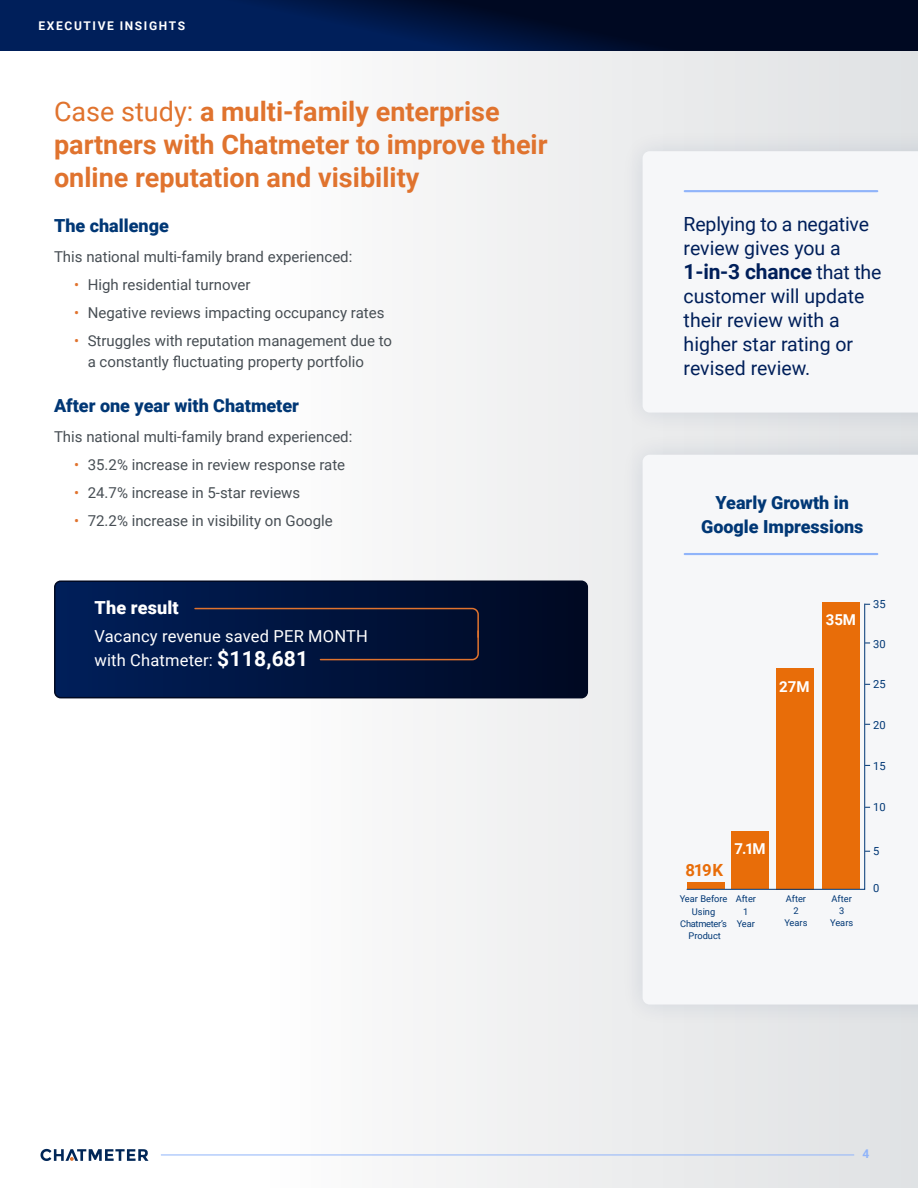
<style>
.page{position:relative;width:918px;height:1188px;background:#fff}
.page>*{position:absolute;margin:0;border:0;box-sizing:border-box;transform-origin:0 0}
.t1{font:700 27px/33px "Roboto";color:#e0732e}
.t2{font:700 21px "Roboto";letter-spacing:-.01em;color:#001f5a}
.t3{font:19.5px/24px "Roboto";color:#001f5a}
.t4{font:900 18px/24px "Roboto";color:#003775;text-align:center}
.t5{font:900 18px "Roboto";letter-spacing:.01em;color:#fff}
.t6{font:700 16.8px "Roboto";color:#e86d09}
.t7{font:16.5px/24px "Roboto";letter-spacing:.01em;color:#fff}
.body_copy{font:15px/21px "Roboto";color:#474e54}
.t8{font:700 15px "Roboto";color:#fff}
.t9{font:700 12px "Roboto";letter-spacing:.135em;color:#fff}
.t10{font:700 12px "Roboto";color:#90b4fa}
.t11{font:11.1px "Roboto";color:#003775}
.t12{font:9.3px/12.3px "Roboto";color:#003775;text-align:center}
.s1{font-weight:400}
.s2{color:#e0732e}
.s3{font-weight:700;font-size:21px}
.s4{font-weight:400;font-size:19.5px}
</style>
<div class="page">
<div style="left:267px;top:51px;width:651px;height:1137px;background:linear-gradient(to right,#fdfcfc,#dfe1e3)"></div>
<svg style="left:0;top:0;width:918px;height:51px;background:#00133d"></svg>
<svg style="left:40px;top:1149px;width:108px;height:12px"></svg>
<hr style="left:161px;top:1155px;width:693px;height:1px;background:#90b4fa">
<svg style="left:55px;top:581px;width:532px;height:117px;background:#00143e"></svg>
<div style="left:54px;top:580px;width:534px;height:118px;border:2px solid #000922;border-radius:6px"></div>
<div style="left:620px;top:128px;width:298px;height:307px;background:#e3e5e7"></div>
<div style="left:643px;top:151px;width:275px;height:261px;background:#f6f7f9"></div>
<div style="left:620px;top:432px;width:298px;height:595px;background:#e4e6e8"></div>
<div style="left:643px;top:455px;width:275px;height:549px;background:#f6f7f9"></div>
<hr style="left:685px;top:190px;width:192px;height:2px;background:#90b4fa">
<hr style="left:685px;top:553px;width:192px;height:2px;background:#90b4fa">
<svg style="left:686px;top:603px;width:179px;height:287px;background:#eebb92"></svg>
<svg style="left:194px;top:607px;width:286px;height:54px;background:#0a173b"></svg>
<p class="t9" style="left:39px;top:17px;width:148px">EXECUTIVE INSIGHTS</p>
<h2 class="t1" style="left:54px;top:94px;width:495px"><span class="s1">Case study:</span> a multi-family enterprise partners with Chatmeter to improve their online reputation and visibility</h2>
<h3 class="t4" style="left:54px;top:213px;width:116px">The challenge</h3>
<p class="body_copy" style="left:54px;top:246px;width:300px">This national multi-family brand experienced:</p>
<p class="body_copy" style="left:74px;top:274px;width:178px"><span class="s2">•</span> High residential turnover</p>
<p class="body_copy" style="left:74px;top:301px;width:312px"><span class="s2">•</span> Negative reviews impacting occupancy rates</p>
<p class="body_copy" style="left:88px;top:329px;width:306px;text-indent:-14px"><span class="s2">•</span> Struggles with reputation management due to a constantly fluctuating property portfolio</p>
<h3 class="t4" style="left:54px;top:393px;width:247px">After one year with Chatmeter</h3>
<p class="body_copy" style="left:54px;top:426px;width:300px">This national multi-family brand experienced:</p>
<p class="body_copy" style="left:74px;top:454px;width:272px"><span class="s2">•</span> 35.2% increase in review response rate</p>
<p class="body_copy" style="left:74px;top:481px;width:228px"><span class="s2">•</span> 24.7% increase in 5-star reviews</p>
<p class="body_copy" style="left:74px;top:509px;width:260px"><span class="s2">•</span> 72.2% increase in visibility on Google</p>
<h3 class="t5" style="left:94px;top:595px;width:86px">The result</h3>
<p class="t7" style="left:94px;top:623px;width:275px">Vacancy revenue saved PER MONTH with Chatmeter: <span class="s3">$118,681</span></p>
<p class="t3" style="left:684px;top:211px;width:187px">Replying to a negative review gives you a</p>
<p class="t2" style="left:684px;top:257px;width:199px">1-in-3 chance <span class="s4">that the</span></p>
<p class="t3" style="left:684px;top:283px;width:182px">customer will update their review with a higher star rating or revised review.</p>
<h3 class="t4" style="left:701px;top:490px;width:164px">Yearly Growth in<br>Google Impressions</h3>
<p class="t8" style="left:826px;top:609px;width:32px">35M</p>
<p class="t8" style="left:779px;top:676px;width:32px">27M</p>
<p class="t6" style="left:685px;top:858px;width:39px">819K</p>
<p class="t8" style="left:735px;top:839px;width:33px">7.1M</p>
<p class="t12" style="left:680px;top:893px;width:49px">Year Before<br>Using<br>Chatmeter’s<br>Product</p>
<p class="t12" style="left:736px;top:893px;width:22px">After<br>1<br>Year</p>
<p class="t12" style="left:784px;top:892px;width:25px">After<br>2<br>Years</p>
<p class="t12" style="left:830px;top:892px;width:25px">After<br>3<br>Years</p>
<p class="t11" style="left:873px;top:597px;width:14px">35</p>
<p class="t11" style="left:873px;top:636px;width:14px">30</p>
<p class="t11" style="left:873px;top:676px;width:14px">25</p>
<p class="t11" style="left:873px;top:717px;width:14px">20</p>
<p class="t11" style="left:873px;top:758px;width:14px">15</p>
<p class="t11" style="left:873px;top:800px;width:14px">10</p>
<p class="t11" style="left:873px;top:844px;width:8px">5</p>
<p class="t11" style="left:873px;top:880px;width:8px">0</p>
<p class="t10" style="left:863px;top:1145px;width:8px">4</p>
</div>
